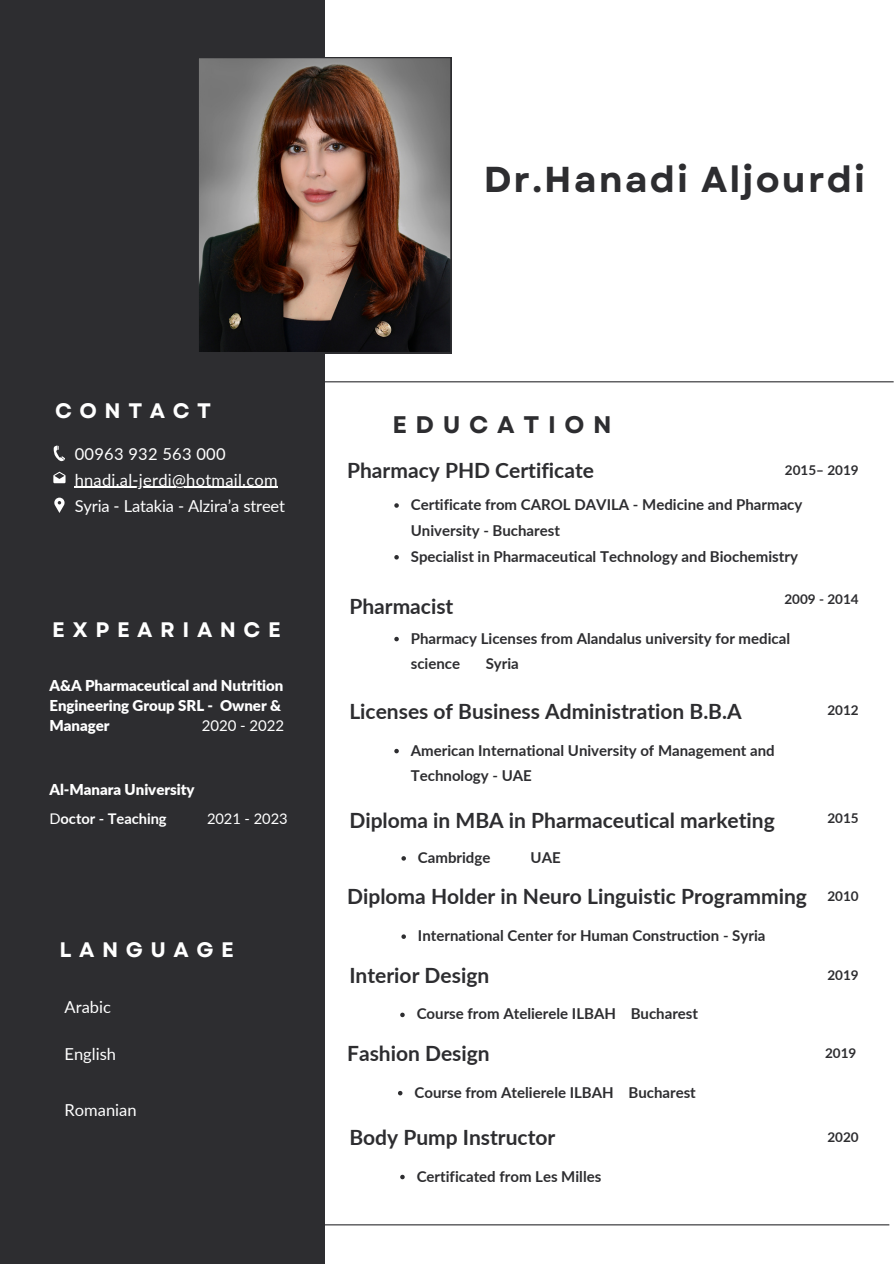
<style>
.page{position:relative;width:894px;height:1264px;background:#fff}
.page>*{position:absolute;margin:0;border:0;box-sizing:border-box;transform-origin:0 0}
.t1{font:700 36px "Garet";letter-spacing:.06em;color:#2d2d30}
.t2{font:700 24px "Garet";letter-spacing:.36em;color:#2d2d30}
.t3{font:700 21px "Lato";color:#2d2d30}
.t4{font:700 21px "Garet";letter-spacing:.36em;color:#fff}
.t5{font:16.5px "Lato";color:#fff}
.t6{font:700 15px/25.8px "Lato";color:#2d2d30}
.t7{font:900 15px/20.2px "Lato";letter-spacing:-.005em;color:#fff}
.t8{font:15px "Lato";letter-spacing:-.005em;color:#fff}
.t9{font:700 14.7px "Lato";letter-spacing:-.005em;color:#fff}
.t10{font:14.7px "Lato";letter-spacing:-.005em;color:#fff}
.t11{font:700 13.5px "Lato";color:#2d2d30}
.s1{font-weight:400}
</style>
<div class="page">
<div style="left:0;top:0;width:324px;height:1263px;background:#2d2d30"></div>
<hr style="left:320px;top:1224px;width:569px;height:1px;background:#2d2d30">
<hr style="left:324px;top:381px;width:569px;height:1px;background:#2d2d30">
<svg style="left:199px;top:57px;width:252px;height:296px;background:#65534b"></svg>
<svg style="left:54px;top:497px;width:10px;height:16px"></svg>
<svg style="left:53px;top:471px;width:12px;height:12px"></svg>
<svg style="left:54px;top:445px;width:11px;height:16px"></svg>
<svg style="left:394px;top:503px;width:4px;height:5px"></svg>
<svg style="left:394px;top:555px;width:4px;height:4px"></svg>
<svg style="left:394px;top:637px;width:4px;height:4px"></svg>
<svg style="left:394px;top:748px;width:4px;height:5px"></svg>
<hr style="left:75px;top:487px;width:203px;height:1px;background:#fff">
<svg style="left:401px;top:856px;width:5px;height:4px"></svg>
<svg style="left:401px;top:934px;width:5px;height:4px"></svg>
<svg style="left:400px;top:1012px;width:4px;height:5px"></svg>
<svg style="left:398px;top:1090px;width:4px;height:5px"></svg>
<svg style="left:400px;top:1174px;width:4px;height:5px"></svg>
<p class="t1" style="left:483px;top:154px;width:383px">Dr.Hanadi Aljourdi</p>
<p class="t4" style="left:55px;top:396px;width:158px">CONTACT</p>
<p class="t5" style="left:75px;top:443px;width:152px">00963 932 563 000</p>
<h2 class="t5" style="left:75px;top:469px;width:204px">hnadi.al-jerdi@hotmail.com</h2>
<h4 class="t5" style="left:75px;top:495px;width:212px">Syria - Latakia - Alzira’a street</h4>
<h6 class="t4" style="left:52px;top:615px;width:230px">EXPEARIANCE</h6>
<p class="t7" style="left:49px;top:675px;width:235px">A&amp;A Pharmaceutical and Nutrition<br>Engineering Group SRL - Owner &amp;<br>Manager</p>
<p class="t8" style="left:202px;top:716px;width:84px">2020 - 2022</p>
<p class="t7" style="left:49px;top:778px;width:146px">Al-Manara University</p>
<p class="t9" style="left:49px;top:809px;width:119px"><span class="s1">D</span>octor - Teaching</p>
<p class="t10" style="left:207px;top:809px;width:82px">2021 - 2023</p>
<h6 class="t4" style="left:59px;top:934px;width:176px">LANGUAGE</h6>
<p class="t5" style="left:65px;top:996px;width:48px">Arabic</p>
<p class="t5" style="left:65px;top:1044px;width:53px">English</p>
<p class="t5" style="left:65px;top:1099px;width:73px">Romanian</p>
<h6 class="t2" style="left:392px;top:407px;width:221px">EDUCATION</h6>
<h3 class="t3" style="left:347px;top:457px;width:248px">Pharmacy PHD Certificate</h3>
<p class="t11" style="left:784px;top:461px;width:75px">2015– 2019</p>
<h3 class="t6" style="left:410px;top:491px;width:393px">Certificate from CAROL DAVILA - Medicine and Pharmacy<br>University - Bucharest</h3>
<h6 class="t6" style="left:410px;top:543px;width:388px">Specialist in Pharmaceutical Technology and Biochemistry</h6>
<h5 class="t3" style="left:349px;top:592px;width:106px">Pharmacist</h5>
<h4 class="t11" style="left:784px;top:590px;width:76px">2009 - 2014</h4>
<h6 class="t6" style="left:410px;top:625px;width:380px">Pharmacy Licenses from Alandalus university for medical science</h6>
<h6 class="t6" style="left:485px;top:650px;width:35px">Syria</h6>
<p class="t3" style="left:349px;top:698px;width:394px">Licenses of Business Administration B.B.A</p>
<h6 class="t6" style="left:410px;top:737px;width:365px">American International University of Management and<br>Technology - UAE</h6>
<h6 class="t3" style="left:349px;top:807px;width:427px">Diploma in MBA in Pharmaceutical marketing</h6>
<h4 class="t6" style="left:418px;top:844px;width:74px">Cambridge</h4>
<h4 class="t6" style="left:530px;top:844px;width:32px">UAE</h4>
<p class="t3" style="left:347px;top:883px;width:461px">Diploma Holder in Neuro Linguistic Programming</p>
<h4 class="t6" style="left:418px;top:922px;width:349px">International Center for Human Construction - Syria</h4>
<p class="t3" style="left:349px;top:961px;width:141px">Interior Design</p>
<h4 class="t6" style="left:416px;top:1000px;width:283px">Course from Atelierele ILBAH Bucharest</h4>
<p class="t3" style="left:347px;top:1040px;width:144px">Fashion Design</p>
<h4 class="t6" style="left:414px;top:1078px;width:283px">Course from Atelierele ILBAH Bucharest</h4>
<p class="t3" style="left:349px;top:1123px;width:207px">Body Pump Instructor</p>
<h4 class="t6" style="left:416px;top:1162px;width:186px">Certificated from Les Milles</h4>
<p class="t11" style="left:827px;top:701px;width:33px">2012</p>
<p class="t11" style="left:827px;top:809px;width:33px">2015</p>
<p class="t11" style="left:827px;top:888px;width:33px">2010</p>
<p class="t11" style="left:827px;top:966px;width:33px">2019</p>
<p class="t11" style="left:824px;top:1044px;width:33px">2019</p>
<p class="t11" style="left:827px;top:1128px;width:33px">2020</p>
</div>
